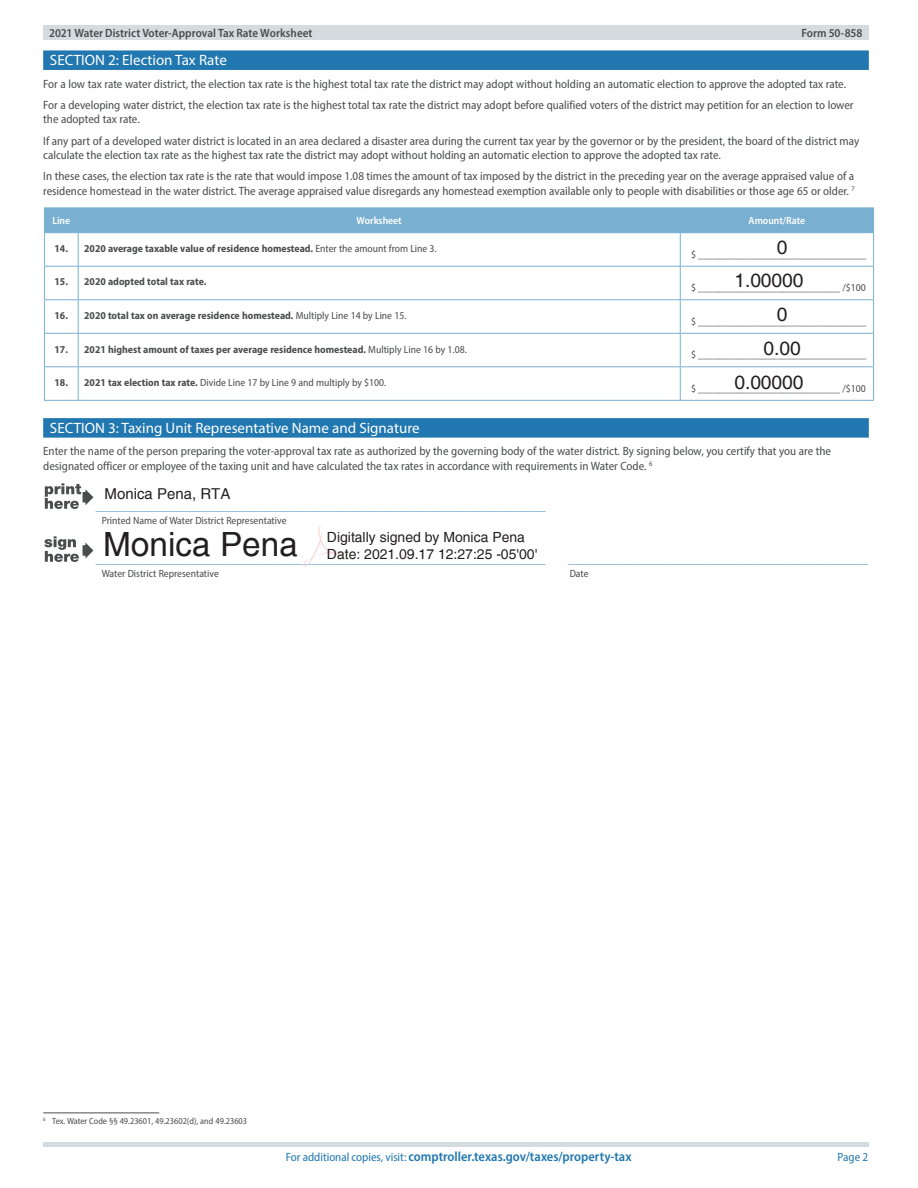
<style>
.page{position:relative;width:918px;height:1188px;background:#fff}
.page>*{position:absolute;margin:0;border:0;box-sizing:border-box;transform-origin:0 0}
.t1{font:33.45px "Helvetica";color:#231f20}
.t2{font:19.2px "Helvetica";color:#231f20}
.t3{font:semi-condensed 15px "Myriad Pro";color:#79afd0}
.t4{font:15px "Myriad Pro";color:#fff}
.t5{font:15px "Helvetica";color:#231f20}
.t6{font:13.95px/16.8px "Helvetica";color:#231f20}
.t7{font:600 semi-condensed 13.5px "Myriad Pro";color:#2177b0}
.t8{font:semi-condensed 12px/21.1px "Myriad Pro";color:#4b4c4d}
.t9{font:600 semi-condensed 12px "Myriad Pro";color:#4b4c4d}
.t10{font:semi-condensed 12px "Myriad Pro";color:#2177b0}
.t11{font:semi-condensed 10.5px "Myriad Pro";color:#4b4c4d}
.t12{font:700 semi-condensed 10.5px "Myriad Pro";color:#4b4c4d}
.t13{font:600 semi-condensed 10.5px "Myriad Pro";color:#fff}
.t14{font:semi-condensed 9px "Myriad Pro";color:#4b4c4d}
.s1{font-weight:400}
.s2{font-weight:700}
.s3{font-weight:400;font-size:12px}
</style>
<div class="page">
<div style="left:43px;top:26px;width:826px;height:14px;background:#d5dce0"></div>
<hr style="left:43px;top:1142px;width:826px;height:4px;background:#d5dce0">
<div style="left:43px;top:50px;width:826px;height:20px;background:#2177b0"></div>
<div style="left:43px;top:418px;width:826px;height:20px;background:#2177b0"></div>
<div style="left:44px;top:208px;width:830px;height:24px;background:#79afd0"></div>
<hr style="left:44px;top:232px;width:34px;height:1px;background:#79afd0">
<hr style="left:44px;top:233px;width:1px;height:33px;background:#79afd0">
<hr style="left:78px;top:232px;width:602px;height:1px;background:#79afd0">
<hr style="left:78px;top:233px;width:1px;height:33px;background:#79afd0">
<hr style="left:680px;top:232px;width:194px;height:1px;background:#79afd0">
<hr style="left:680px;top:233px;width:1px;height:33px;background:#79afd0">
<hr style="left:873px;top:233px;width:1px;height:33px;background:#79afd0">
<hr style="left:44px;top:266px;width:34px;height:1px;background:#79afd0">
<hr style="left:44px;top:267px;width:1px;height:32px;background:#79afd0">
<hr style="left:78px;top:266px;width:602px;height:1px;background:#79afd0">
<hr style="left:78px;top:267px;width:1px;height:32px;background:#79afd0">
<hr style="left:680px;top:266px;width:194px;height:1px;background:#79afd0">
<hr style="left:680px;top:267px;width:1px;height:32px;background:#79afd0">
<hr style="left:873px;top:267px;width:1px;height:32px;background:#79afd0">
<hr style="left:44px;top:299px;width:34px;height:1px;background:#79afd0">
<hr style="left:44px;top:300px;width:1px;height:33px;background:#79afd0">
<hr style="left:78px;top:299px;width:602px;height:1px;background:#79afd0">
<hr style="left:78px;top:300px;width:1px;height:33px;background:#79afd0">
<hr style="left:680px;top:299px;width:194px;height:1px;background:#79afd0">
<hr style="left:680px;top:300px;width:1px;height:33px;background:#79afd0">
<hr style="left:873px;top:300px;width:1px;height:33px;background:#79afd0">
<hr style="left:44px;top:333px;width:34px;height:1px;background:#79afd0">
<hr style="left:44px;top:334px;width:1px;height:32px;background:#79afd0">
<hr style="left:78px;top:333px;width:602px;height:1px;background:#79afd0">
<hr style="left:78px;top:334px;width:1px;height:32px;background:#79afd0">
<hr style="left:680px;top:333px;width:194px;height:1px;background:#79afd0">
<hr style="left:680px;top:334px;width:1px;height:32px;background:#79afd0">
<hr style="left:873px;top:334px;width:1px;height:32px;background:#79afd0">
<hr style="left:44px;top:366px;width:34px;height:1px;background:#79afd0">
<hr style="left:44px;top:367px;width:1px;height:33px;background:#79afd0">
<hr style="left:78px;top:366px;width:602px;height:1px;background:#79afd0">
<hr style="left:78px;top:367px;width:1px;height:33px;background:#79afd0">
<hr style="left:680px;top:366px;width:194px;height:1px;background:#79afd0">
<hr style="left:680px;top:367px;width:1px;height:33px;background:#79afd0">
<hr style="left:873px;top:367px;width:1px;height:33px;background:#79afd0">
<hr style="left:44px;top:400px;width:34px;height:1px;background:#79afd0">
<hr style="left:78px;top:400px;width:602px;height:1px;background:#79afd0">
<hr style="left:680px;top:400px;width:194px;height:1px;background:#79afd0">
<svg style="left:45px;top:483px;width:48px;height:26px"></svg>
<svg style="left:83px;top:545px;width:2px;height:11px"></svg>
<svg style="left:85px;top:543px;width:8px;height:16px"></svg>
<svg style="left:44px;top:536px;width:35px;height:26px"></svg>
<hr style="left:43px;top:1113px;width:116px;height:1px;background:#4b4c4d">
<svg style="left:303px;top:527px;width:40px;height:39px"></svg>
<p class="t9" style="left:49px;top:26px;width:265px">2021 Water District Voter-Approval Tax Rate Worksheet</p>
<p class="t9" style="left:801px;top:26px;width:63px">Form 50-858</p>
<p class="t4" style="left:50px;top:55px;width:178px">SECTION 2: Election Tax Rate</p>
<p class="t8" style="left:43px;top:74px;width:812px">For a low tax rate water district, the election tax rate is the highest total tax rate the district may adopt without holding an automatic election to approve the adopted tax rate.<br>For a developing water district, the election tax rate is the highest total tax rate the district may adopt before qualified voters of the district may petition for an election to lower</p>
<p class="t8" style="left:43px;top:110px;width:818px">the adopted tax rate.<br>If any part of a developed water district is located in an area declared a disaster area during the current tax year by the governor or by the president, the board of the district may</p>
<p class="t8" style="left:43px;top:145px;width:813px">calculate the election tax rate as the highest tax rate the district may adopt without holding an automatic election to approve the adopted tax rate.<br>In these cases, the election tax rate is the rate that would impose 1.08 times the amount of tax imposed by the district in the preceding year on the average appraised value of a</p>
<p class="t8" style="left:43px;top:181px;width:813px">residence homestead in the water district. The average appraised value disregards any homestead exemption available only to people with disabilities or those age 65 or older. <sup>7</sup></p>
<p class="t13" style="left:52px;top:214px;width:19px">Line</p>
<p class="t13" style="left:357px;top:214px;width:47px">Worksheet</p>
<p class="t13" style="left:749px;top:214px;width:58px">Amount/Rate</p>
<p class="t12" style="left:55px;top:244px;width:384px">14. 2020 average taxable value of residence homestead. <span class="s1">Enter the amount from Line 3.</span></p>
<h2 class="t2" style="left:777px;top:236px;width:12px">0</h2>
<h2 class="t2" style="left:734px;top:270px;width:71px">1.00000</h2>
<h2 class="t2" style="left:777px;top:303px;width:12px">0</h2>
<h2 class="t2" style="left:763px;top:337px;width:39px">0.00</h2>
<h2 class="t2" style="left:734px;top:371px;width:71px">0.00000</h2>
<p class="t11" style="left:691px;top:250px;width:177px">$ ________________________________</p>
<p class="t12" style="left:55px;top:278px;width:153px">15. 2020 adopted total tax rate.</p>
<p class="t11" style="left:691px;top:284px;width:176px">$ ___________________________ /$100</p>
<p class="t12" style="left:55px;top:311px;width:353px">16. 2020 total tax on average residence homestead. <span class="s1">Multiply Line 14 by Line 15.</span></p>
<p class="t11" style="left:691px;top:317px;width:177px">$ ________________________________</p>
<p class="t12" style="left:55px;top:345px;width:414px">17. 2021 highest amount of taxes per average residence homestead. <span class="s1">Multiply Line 16 by 1.08.</span></p>
<p class="t11" style="left:691px;top:351px;width:177px">$ ________________________________</p>
<p class="t11" style="left:55px;top:379px;width:333px"><span class="s2">18. 2021 tax election tax rate.</span> Divide Line 17 by Line 9 and multiply by $100.</p>
<p class="t11" style="left:691px;top:384px;width:176px">$ ___________________________ /$100</p>
<p class="t4" style="left:50px;top:422px;width:371px">SECTION 3: Taxing Unit Representative Name and Signature</p>
<p class="t8" style="left:43px;top:445px;width:789px;line-height:14.4px">Enter the name of the person preparing the voter-approval tax rate as authorized by the governing body of the water district. By signing below, you certify that you are the designated officer or employee of the taxing unit and have calculated the tax rates in accordance with requirements in Water Code. <sup>6</sup></p>
<p class="t3" style="left:96px;top:500px;width:451px">____________________________________________________________</p>
<p class="t11" style="left:102px;top:517px;width:186px">Printed Name of Water District Representative</p>
<p class="t3" style="left:96px;top:552px;width:451px">____________________________________________________________</p>
<p class="t3" style="left:568px;top:552px;width:301px">________________________________________</p>
<p class="t11" style="left:102px;top:569px;width:119px">Water District Representative</p>
<p class="t11" style="left:570px;top:569px;width:20px">Date</p>
<p class="t5" style="left:105px;top:485px;width:127px">Monica Pena, RTA</p>
<h1 class="t1" style="left:103px;top:525px;width:197px">Monica Pena</h1>
<p class="t6" style="left:327px;top:529px;width:212px">Digitally signed by Monica Pena<br>Date: 2021.09.17 12:27:25 -05'00'</p>
<p class="t14" style="left:43px;top:1117px;width:206px"><sup>6</sup> Tex. Water Code §§ 49.23601, 49.23602(d), and 49.23603</p>
<p class="t7" style="left:286px;top:1148px;width:347px"><span class="s3">For additional copies, visit:</span> comptroller.texas.gov/taxes/property-tax</p>
<p class="t10" style="left:837px;top:1152px;width:32px">Page 2</p>
</div>
